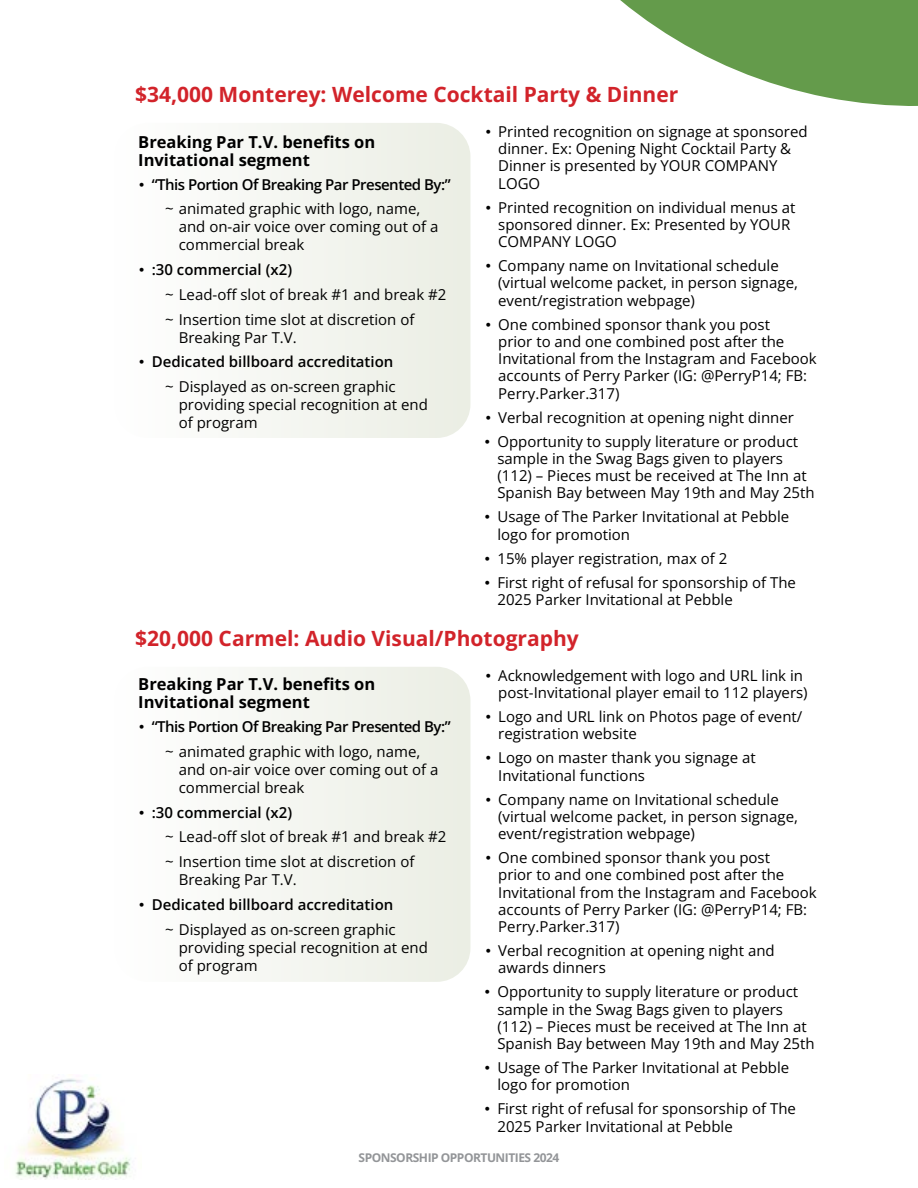
<style>
.page{position:relative;width:918px;height:1188px;background:#fff}
.page>*{position:absolute;margin:0;border:0;box-sizing:border-box;transform-origin:0 0}
.t1{font:700 21px "Open Sans";color:#d2232a}
.t2{font:700 16.5px/18px "Open Sans";color:#000}
.t3{font:15px/17.2px "Open Sans";color:#000}
.t4{font:600 15px/24.8px "Open Sans";letter-spacing:-.035em;color:#000;text-align:center}
.t5{font:600 15px/24.8px "Open Sans";letter-spacing:-.015em;color:#000;text-align:right}
.t6{font:700 12px "Open Sans";letter-spacing:-.04em;color:#939598}
.s1{font-family:"Gotham"}
.s2{font-family:"Gotham";font-weight:400}
.s3{font-weight:400}
.s4{font-weight:600}
</style>
<div class="page">
<img style="left:15px;top:1077px;width:116px;height:102px">
<svg style="left:442px;top:0;width:476px;height:146px"></svg>
<div style="left:114px;top:667px;width:356px;height:315px;background:linear-gradient(to right,#fefefe,#ebeee4);border-radius:34px"></div>
<div style="left:114px;top:123px;width:356px;height:315px;background:linear-gradient(to right,#fefefe,#ebeee4);border-radius:34px"></div>
<h1 class="t1" style="left:135px;top:80px;width:545px">$34,000 Monterey: Welcome Cocktail Party &amp; Dinner</h1>
<p class="t3" style="left:498px;top:122px;width:311px;text-indent:-14px"><span class="s1">•</span> Printed recognition on signage at sponsored dinner. Ex: Opening Night Cocktail Party &amp;<br>Dinner is presented by YOUR COMPANY<br>LOGO</p>
<p class="t3" style="left:498px;top:198px;width:299px;text-indent:-14px"><span class="s1">•</span> Printed recognition on individual menus at sponsored dinner. Ex: Presented by YOUR<br>COMPANY LOGO</p>
<p class="t3" style="left:498px;top:257px;width:301px;text-indent:-14px"><span class="s1">•</span> Company name on Invitational schedule (virtual welcome packet, in person signage, event/registration webpage)</p>
<p class="t3" style="left:498px;top:315px;width:320px;text-indent:-14px"><span class="s1">•</span> One combined sponsor thank you post<br>prior to and one combined post after the Invitational from the Instagram and Facebook accounts of Perry Parker (IG: @PerryP14; FB:<br>Perry.Parker.317)</p>
<p class="t3" style="left:485px;top:408px;width:311px"><span class="s1">•</span> Verbal recognition at opening night dinner</p>
<p class="t3" style="left:497px;top:432px;width:319px;text-indent:-14px"><span class="s1">•</span> Opportunity to supply literature or product sample in the Swag Bags given to players (112) – Pieces must be received at The Inn at Spanish Bay between May 19th and May 25th</p>
<p class="t3" style="left:497px;top:508px;width:293px;text-indent:-14px"><span class="s1">•</span> Usage of The Parker Invitational at Pebble logo for promotion</p>
<p class="t3" style="left:484px;top:549px;width:245px"><span class="s1">•</span> 15% player registration, max of 2</p>
<p class="t3" style="left:497px;top:573px;width:300px;text-indent:-14px"><span class="s1">•</span> First right of refusal for sponsorship of The<br>2025 Parker Invitational at Pebble</p>
<h1 class="t1" style="left:135px;top:624px;width:445px">$20,000 Carmel: Audio Visual/Photography</h1>
<p class="t3" style="left:498px;top:666px;width:311px;text-indent:-14px"><span class="s1">•</span> Acknowledgement with logo and URL link in post-Invitational player email to 112 players)</p>
<p class="t3" style="left:498px;top:708px;width:306px;text-indent:-14px"><span class="s1">•</span> Logo and URL link on Photos page of event/ registration website</p>
<p class="t3" style="left:498px;top:749px;width:259px;text-indent:-14px"><span class="s1">•</span> Logo on master thank you signage at<br>Invitational functions</p>
<p class="t3" style="left:498px;top:790px;width:301px;text-indent:-14px"><span class="s1">•</span> Company name on Invitational schedule (virtual welcome packet, in person signage, event/registration webpage)</p>
<p class="t3" style="left:498px;top:849px;width:320px;text-indent:-14px"><span class="s1">•</span> One combined sponsor thank you post<br>prior to and one combined post after the Invitational from the Instagram and Facebook accounts of Perry Parker (IG: @PerryP14; FB:<br>Perry.Parker.317)</p>
<p class="t3" style="left:498px;top:942px;width:278px;text-indent:-14px"><span class="s1">•</span> Verbal recognition at opening night and awards dinners</p>
<p class="t3" style="left:497px;top:983px;width:319px;text-indent:-14px"><span class="s1">•</span> Opportunity to supply literature or product sample in the Swag Bags given to players (112) – Pieces must be received at The Inn at Spanish Bay between May 19th and May 25th</p>
<p class="t3" style="left:497px;top:1059px;width:293px;text-indent:-14px"><span class="s1">•</span> Usage of The Parker Invitational at Pebble logo for promotion</p>
<p class="t3" style="left:497px;top:1100px;width:300px;text-indent:-14px"><span class="s1">•</span> First right of refusal for sponsorship of The<br>2025 Parker Invitational at Pebble</p>
<p class="t2" style="left:138px;top:133px;width:239px">Breaking Par T.V. benefits on<br>Invitational segment</p>
<p class="t4" style="left:138px;top:171px;width:314px"><span class="s2">•</span> “This Portion Of Breaking Par Presented By:” <span class="s3">~ animated graphic with logo, name,</span></p>
<p class="t3" style="left:179px;top:218px;width:261px;line-height:18px">and on-air voice over coming out of a commercial break</p>
<p class="t3" style="left:165px;top:257px;width:283px;line-height:24.8px;text-indent:-27px"><span class="s1">•</span> <span class="s4">:30 commercial (x2)<br></span>~ Lead-off slot of break #1 and break #2 ~ Insertion time slot at discretion of</p>
<p class="t3" style="left:179px;top:328px;width:119px">Breaking Par T.V.</p>
<p class="t5" style="left:138px;top:349px;width:259px"><span class="s2">•</span> Dedicated billboard accreditation <span class="s3">~ Displayed as on-screen graphic</span></p>
<p class="t3" style="left:179px;top:395px;width:251px;line-height:18px">providing special recognition at end of program</p>
<p class="t2" style="left:138px;top:675px;width:239px">Breaking Par T.V. benefits on<br>Invitational segment</p>
<p class="t4" style="left:138px;top:714px;width:314px"><span class="s2">•</span> “This Portion Of Breaking Par Presented By:” <span class="s3">~ animated graphic with logo, name,</span></p>
<p class="t3" style="left:179px;top:760px;width:261px;line-height:18px">and on-air voice over coming out of a commercial break</p>
<p class="t3" style="left:165px;top:799px;width:283px;line-height:24.8px;text-indent:-27px"><span class="s1">•</span> <span class="s4">:30 commercial (x2)<br></span>~ Lead-off slot of break #1 and break #2 ~ Insertion time slot at discretion of</p>
<p class="t3" style="left:179px;top:871px;width:119px">Breaking Par T.V.</p>
<p class="t5" style="left:138px;top:892px;width:259px"><span class="s2">•</span> Dedicated billboard accreditation <span class="s3">~ Displayed as on-screen graphic</span></p>
<p class="t3" style="left:179px;top:938px;width:251px;line-height:18px">providing special recognition at end of program</p>
<p class="t6" style="left:359px;top:1149px;width:202px">SPONSORSHIP OPPORTUNITIES 2024</p>
</div>
